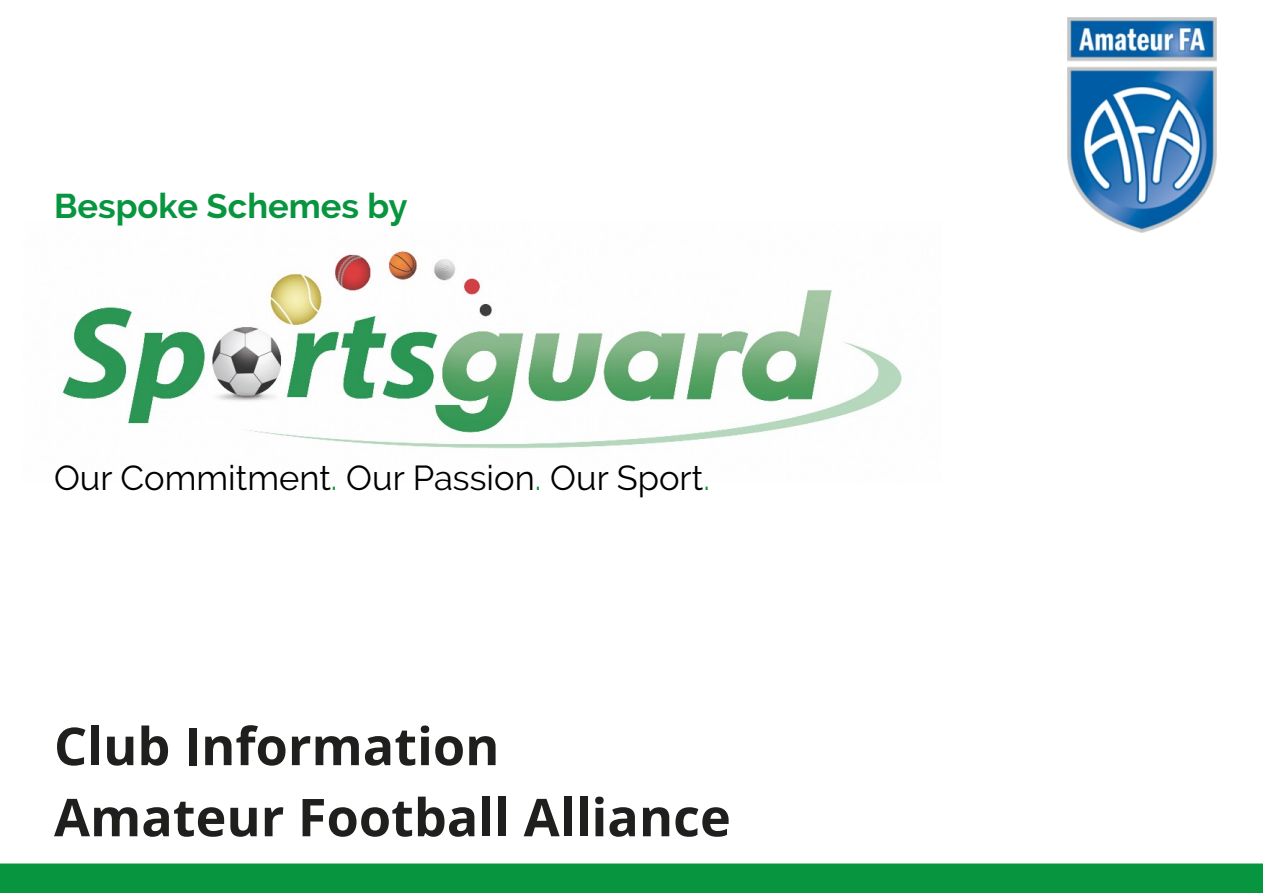
<style>
.page{position:relative;width:1263px;height:893px;background:#fff}
.page>*{position:absolute;margin:0;border:0;box-sizing:border-box;transform-origin:0 0}
.t1{font:700 52.2px/71.1px "Open Sans";color:#1f201d}
.t2{font:34.5px "Raleway";color:#000}
.t3{font:700 34.5px "Raleway";color:#089540}
.s1{color:#089540}
</style>
<div class="page">
<div style="left:0;top:863px;width:1263px;height:30px;background:#089540;border:2px solid #089540"></div>
<img style="left:1067px;top:17px;width:149px;height:216px">
<img style="left:62px;top:250px;width:840px;height:199px">
<p class="t3" style="left:54px;top:186px;width:355px">Bespoke Schemes by</p>
<p class="t2" style="left:54px;top:457px;width:657px">Our Commitment<span class="s1">.</span> Our Passion<span class="s1">.</span> Our Sport<span class="s1">.</span></p>
<p class="t1" style="left:54px;top:716px;width:678px">Club Information<br>Amateur Football Alliance</p>
</div>
